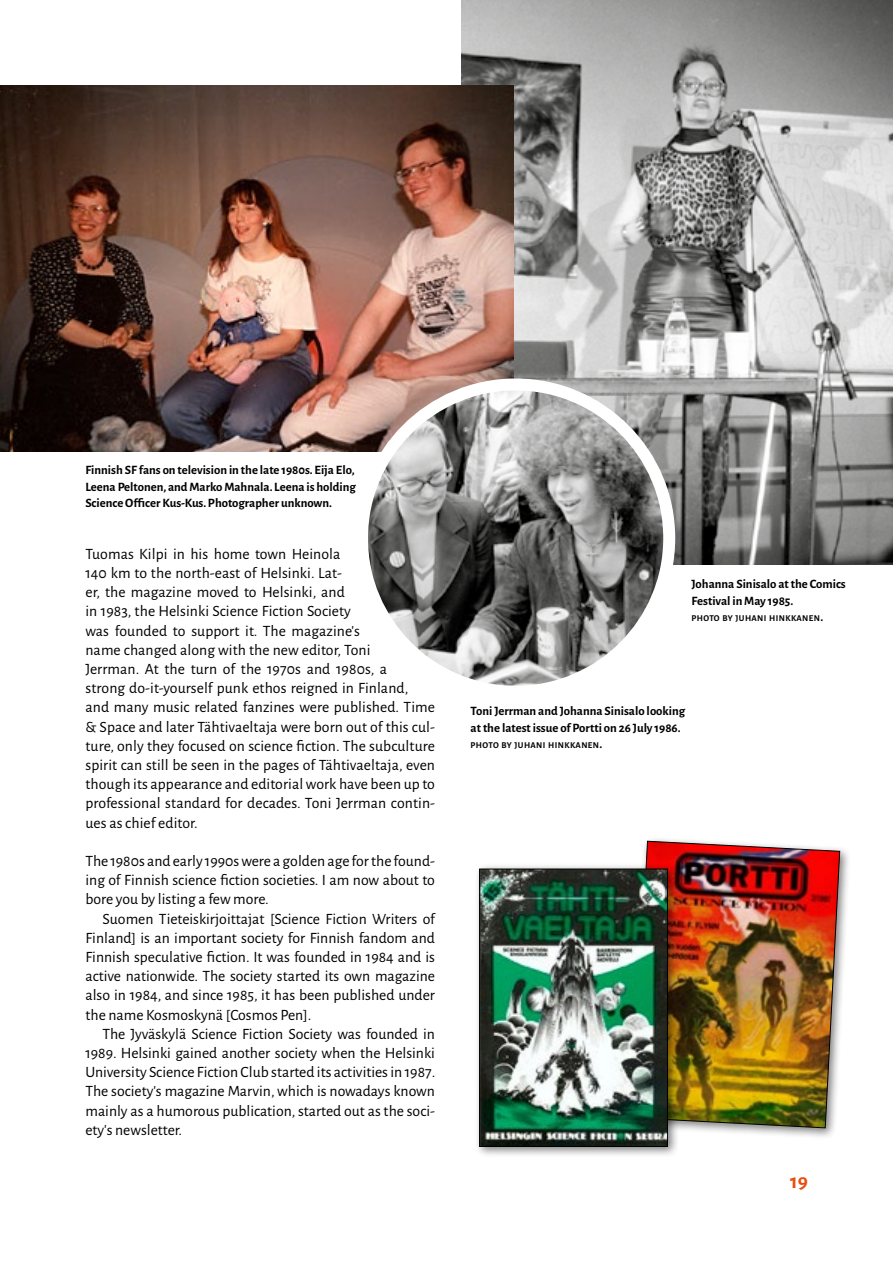
<style>
.page{position:relative;width:893px;height:1263px;background:#fff}
.page>*{position:absolute;margin:0;border:0;box-sizing:border-box;transform-origin:0 0}
.t1{font:700 21px "Alegreya Sans SC";color:#e94e0f}
.t2{font:15.75px/19.2px "Alegreya Sans";letter-spacing:.005em;color:#000;text-align:justify}
.t3{font:700 12.75px/16.5px "Alegreya Sans";color:#000}
.t4{font:700 8.85px "Alegreya Sans";letter-spacing:.045em;color:#000}
.s1{font-size:12.75px}
</style>
<div class="page">
<div style="left:628px;top:836px;width:223px;height:303px;background:#000;opacity:.5"></div>
<img style="left:632px;top:840px;width:208px;height:289px">
<div style="left:474px;top:864px;width:204px;height:294px;background:#000;opacity:.5"></div>
<img style="left:481px;top:871px;width:185px;height:274px">
<div style="left:479px;top:869px;width:189px;height:278px;border:1px solid #000"></div>
<img style="left:461px;top:0;width:432px;height:564px">
<img style="left:0;top:85px;width:513px;height:367px">
<img style="left:362px;top:384px;width:307px;height:308px;border-radius:154px">
<div style="left:356px;top:378px;width:319px;height:320px;border:12px solid #fff;border-radius:50%"></div>
<p class="t3" style="left:85px;top:461px;width:272px;text-align:justify">Finnish SF fans on television in the late 1980s. Eija Elo, Leena Peltonen, and Marko Mahnala. Leena is holding Science Officer Kus-Kus. Photographer unknown.</p>
<p class="t2" style="left:85px;top:543px;width:351px;text-align:left">Tuomas Kilpi in his home town Heinola<br>140 km to the north-east of Helsinki. Lat-<br>er, the magazine moved to Helsinki, and<br>in 1983, the Helsinki Science Fiction Society<br>was founded to support it. The magazine’s<br>name changed along with the new editor, Toni<br>Jerrman. At the turn of the 1970s and 1980s, a<br>strong do-it-yourself punk ethos reigned in Finland, and many music related fanzines were published. Time &amp; Space and later Tähtivaeltaja were born out of this cul&shy;ture, only they focused on science fiction. The subculture spirit can still be seen in the pages of Tähtivaeltaja, even though its appearance and editorial work have been up to professional standard for decades. Toni Jerrman contin&shy;ues as chief editor.</p>
<p class="t2" style="left:85px;top:851px;width:351px">The 1980s and early 1990s were a golden age for the found&shy;ing of Finnish science fiction societies. I am now about to bore you by listing a few more.</p>
<p class="t2" style="left:85px;top:908px;width:351px;text-indent:17px">Suomen Tieteiskirjoittajat [Science Fiction Writers of Finland] is an important society for Finnish fandom and Finnish speculative fiction. It was founded in 1984 and is active nationwide. The society started its own magazine also in 1984, and since 1985, it has been published under the name Kosmoskynä [Cosmos Pen].</p>
<p class="t2" style="left:85px;top:1023px;width:351px;text-indent:17px">The Jyväskylä Science Fiction Society was founded in 1989. Helsinki gained another society when the Helsinki University Science Fiction Club started its activities in 1987.<br>The society’s magazine Marvin, which is nowadays known mainly as a humorous publication, started out as the soci&shy;ety’s newsletter.</p>
<p class="t3" style="left:692px;top:575px;width:156px">Johanna Sinisalo at the Comics<br>Festival in May 1985.</p>
<p class="t4" style="left:692px;top:612px;width:133px">PHOTO BY JUHANI HINKKANEN<span class="s1">.</span></p>
<p class="t3" style="left:471px;top:702px;width:216px">Toni Jerrman and Johanna Sinisalo looking at the latest issue of Portti on 26 July 1986.</p>
<p class="t4" style="left:471px;top:739px;width:133px">PHOTO BY JUHANI HINKKANEN<span class="s1">.</span></p>
<h1 class="t1" style="left:790px;top:1166px;width:19px">19</h1>
</div>
